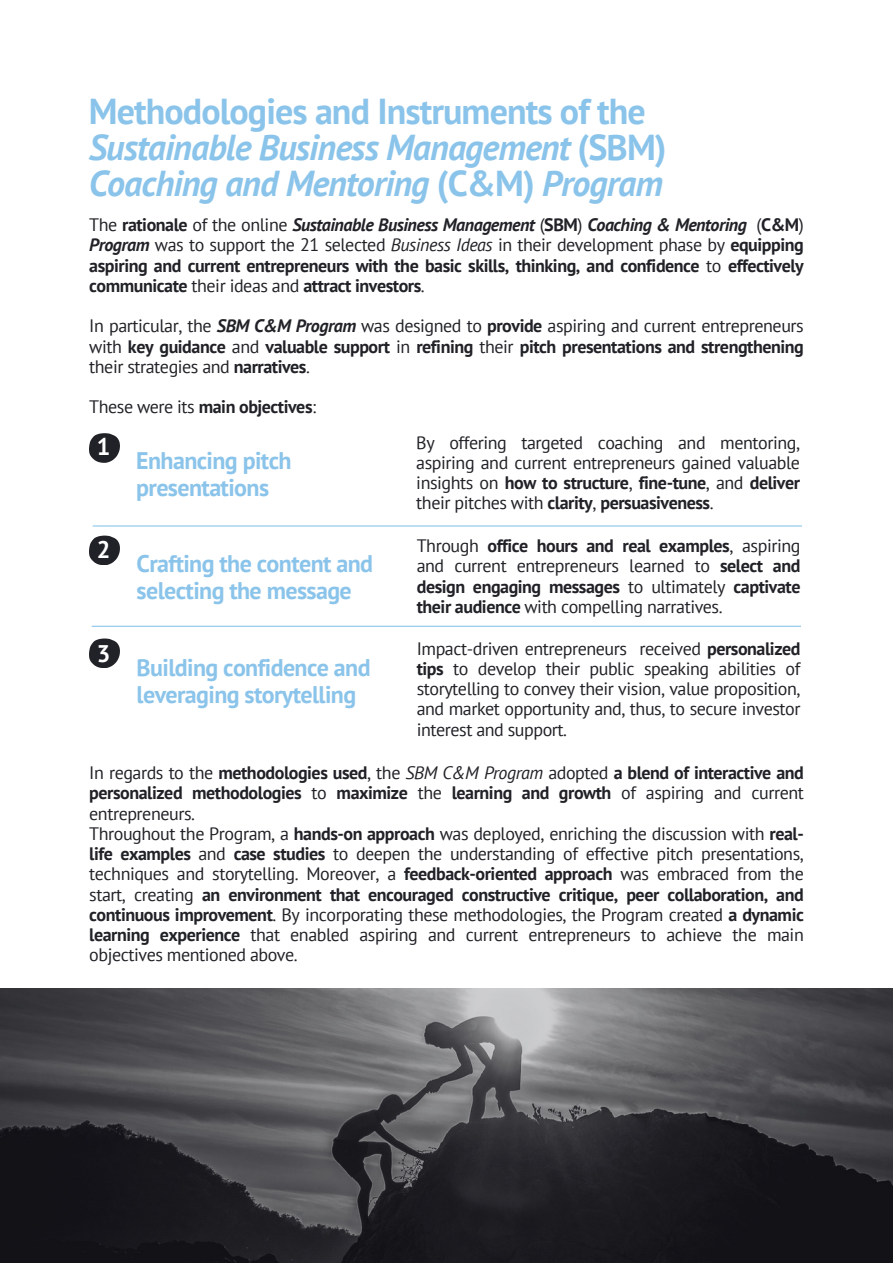
<style>
.page{position:relative;width:893px;height:1264px;background:#fff}
.page>*{position:absolute;margin:0;border:0;box-sizing:border-box;transform-origin:0 0}
.t1{font:italic 700 36px "PT Sans";letter-spacing:-.025em;color:#8bc4ea}
.t2{font:700 36px "PT Sans";letter-spacing:-.025em;color:#8bc4ea}
.t3{font:700 24px/27px "PT Sans";letter-spacing:-.025em;color:#8bc4ea}
.t4{font:700 24px "PT Sans";color:#fff}
.t5{font:18px/20.2px "PT Sans";letter-spacing:-.025em;color:#212227;text-align:justify}
.t6{font:700 18px/20.2px "PT Sans";letter-spacing:-.025em;color:#212227;text-align:justify}
.s1{font-style:normal}
.s2{font-weight:400}
.s3{font-style:italic}
.s4{font-weight:400;font-style:italic}
.s5{font-weight:700;font-style:italic}
.s6{font-weight:700}
</style>
<div class="page">
<hr style="left:93px;top:525px;width:708px;height:1px;background:#8bc4ea">
<img style="left:0;top:988px;width:892px;height:274px">
<svg style="left:89px;top:433px;width:31px;height:29px"></svg>
<svg style="left:89px;top:535px;width:31px;height:30px"></svg>
<svg style="left:89px;top:638px;width:31px;height:29px"></svg>
<hr style="left:92px;top:625px;width:708px;height:2px;background:#8bc4ea">
<p class="t2" style="left:89px;top:88px;width:558px">Methodologies and Instruments of the</p>
<p class="t1" style="left:89px;top:124px;width:579px">Sustainable Business Management <span class="s1">(SBM)</span></p>
<p class="t1" style="left:89px;top:160px;width:575px">Coaching and Mentoring <span class="s1">(C&amp;M)</span> Program</p>
<p class="t6" style="left:89px;top:214px;width:716px"><span class="s2">The</span> rationale <span class="s2">of the online</span> <span class="s3">Sustainable Business Management</span> <span class="s2">(</span>SBM<span class="s2">)</span> <span class="s3">Coaching &amp; Mentoring</span> <span class="s2">(</span>C&amp;M<span class="s2">)<br></span><span class="s3">Program</span> <span class="s2">was to support the 21 selected</span> <span class="s4">Business Ideas</span> <span class="s2">in their development phase by</span> equipping aspiring and current entrepreneurs with the basic skills, thinking, and confidence <span class="s2">to</span> effectively communicate <span class="s2">their ideas and</span> attract investors<span class="s2">.</span></p>
<p class="t5" style="left:89px;top:315px;width:716px">In particular, the <span class="s5">SBM C&amp;M Program</span> was designed to <span class="s6">provide</span> aspiring and current entrepreneurs with <span class="s6">key guidance</span> and <span class="s6">valuable support</span> in <span class="s6">refining</span> their <span class="s6">pitch presentations and strengthening </span>their strategies and <span class="s6">narratives</span>.</p>
<p class="t6" style="left:89px;top:396px;width:228px"><span class="s2">These were its</span> main objectives<span class="s2">:</span></p>
<p class="t4" style="left:97px;top:431px;width:15px">1</p>
<p class="t5" style="left:416px;top:431px;width:385px">By offering targeted coaching and mentoring, aspiring and current entrepreneurs gained valuable insights on <span class="s6">how to structure</span>, <span class="s6">fine-tune</span>, and <span class="s6">deliver </span>their pitches with <span class="s6">clarity</span>, <span class="s6">persuasiveness</span>.</p>
<p class="t3" style="left:136px;top:447px;width:157px">Enhancing pitch presentations</p>
<p class="t4" style="left:97px;top:533px;width:15px">2</p>
<p class="t5" style="left:416px;top:535px;width:385px">Through <span class="s6">office hours and real examples</span>, aspiring and current entrepreneurs learned to <span class="s6">select and design engaging messages</span> to ultimately <span class="s6">captivate their audience</span> with compelling narratives.</p>
<p class="t3" style="left:137px;top:549px;width:238px">Crafting the content and selecting the message</p>
<p class="t4" style="left:97px;top:637px;width:15px">3</p>
<p class="t5" style="left:416px;top:638px;width:385px">Impact-driven entrepreneurs received <span class="s6">personalized tips</span> to develop their public speaking abilities of storytelling to convey their vision, value proposition, and market opportunity and, thus, to secure investor interest and support.</p>
<p class="t3" style="left:137px;top:653px;width:235px">Building confidence and leveraging storytelling</p>
<p class="t6" style="left:89px;top:762px;width:716px"><span class="s2">In regards to the</span> methodologies used<span class="s2">, the</span> <span class="s4">SBM C&amp;M Program</span> <span class="s2">adopted</span> a blend of interactive and personalized methodologies <span class="s2">to</span> maximize <span class="s2">the</span> learning and growth <span class="s2">of aspiring and current entrepreneurs.</span></p>
<p class="t5" style="left:89px;top:823px;width:716px">Throughout the Program, a <span class="s6">hands-on approach</span> was deployed, enriching the discussion with <span class="s6">real&shy;life examples</span> and <span class="s6">case studies</span> to deepen the understanding of effective pitch presentations, techniques and storytelling. Moreover, a <span class="s6">feedback-oriented approach</span> was embraced from the start, creating <span class="s6">an environment that encouraged constructive critique, peer collaboration, and continuous improvement</span>. By incorporating these methodologies, the Program created <span class="s6">a dynamic learning experience</span> that enabled aspiring and current entrepreneurs to achieve the main objectives mentioned above.</p>
</div>
